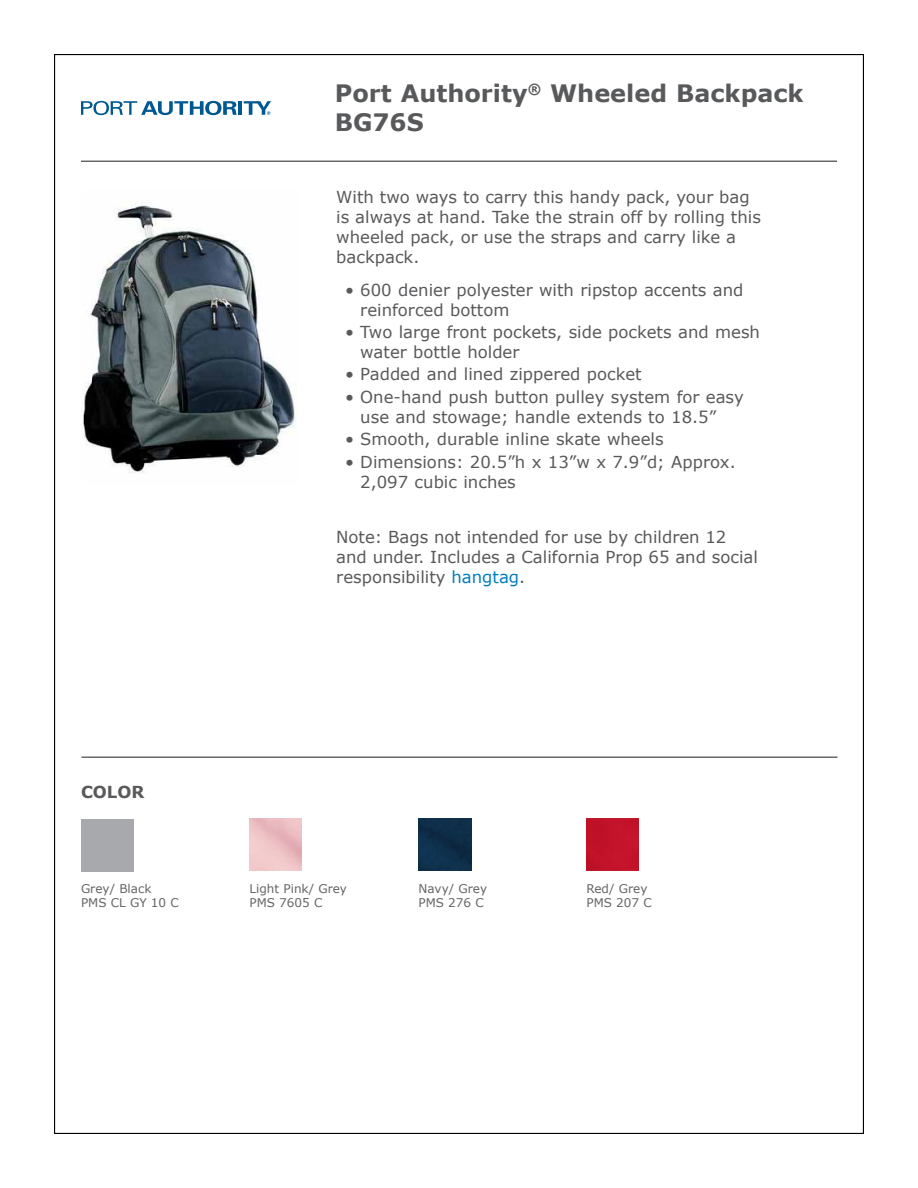
<style>
.page{position:relative;width:918px;height:1188px;background:#fff}
.page>*{position:absolute;margin:0;border:0;box-sizing:border-box;transform-origin:0 0}
.t1{font:700 24px/28.8px "Verdana";color:#58595b}
.t2{font:16.5px/19.8px "Verdana";color:#58595b}
.t3{font:700 16.5px "Verdana";color:#58595b}
.t4{font:12px/14.4px "Verdana";color:#636466}
.s1{color:#007dc3}
</style>
<div class="page">
<hr style="left:81px;top:161px;width:756px;height:1px;background:#636466">
<svg style="left:81px;top:101px;width:156px;height:14px"></svg>
<hr style="left:238px;top:101px;width:4px;height:14px;background:#005890">
<svg style="left:244px;top:101px;width:27px;height:14px"></svg>
<img style="left:418px;top:818px;width:53px;height:53px">
<hr style="left:81px;top:756px;width:756px;height:2px;background:#636466">
<img style="left:82px;top:203px;width:214px;height:270px">
<div style="left:586px;top:818px;width:53px;height:53px;background:#c3132a"></div>
<h1 class="t1" style="left:335px;top:79px;width:470px">Port Authority<sup>®</sup> Wheeled Backpack<br>BG76S</h1>
<p class="t2" style="left:336px;top:187px;width:426px">With two ways to carry this handy pack, your bag is always at hand. Take the strain off by rolling this wheeled pack, or use the straps and carry like a backpack.</p>
<p class="t2" style="left:360px;top:280px;width:385px;text-indent:-15px">• 600 denier polyester with ripstop accents and reinforced bottom</p>
<p class="t2" style="left:360px;top:322px;width:401px;text-indent:-15px">• Two large front pockets, side pockets and mesh water bottle holder</p>
<p class="t2" style="left:345px;top:364px;width:298px">• Padded and lined zippered pocket</p>
<p class="t2" style="left:360px;top:387px;width:385px;text-indent:-15px">• One-hand push button pulley system for easy use and stowage; handle extends to 18.5”</p>
<p class="t2" style="left:345px;top:429px;width:320px">• Smooth, durable inline skate wheels</p>
<p class="t2" style="left:360px;top:452px;width:377px;text-indent:-15px">• Dimensions: 20.5”h x 13”w x 7.9”d; Approx.<br>2,097 cubic inches</p>
<p class="t3" style="left:81px;top:780px;width:65px">COLOR</p>
<p class="t2" style="left:336px;top:527px;width:423px">Note: Bags not intended for use by children 12 and under. Includes a California Prop 65 and social responsibility <span class="s1">hangtag</span>.</p>
<p class="t4" style="left:81px;top:881px;width:99px">Grey/ Black<br>PMS CL GY 10 C</p>
<p class="t4" style="left:249px;top:881px;width:99px">Light Pink/ Grey<br>PMS 7605 C</p>
<p class="t4" style="left:418px;top:881px;width:70px">Navy/ Grey<br>PMS 276 C</p>
<p class="t4" style="left:586px;top:881px;width:67px">Red/ Grey<br>PMS 207 C</p>
</div>
